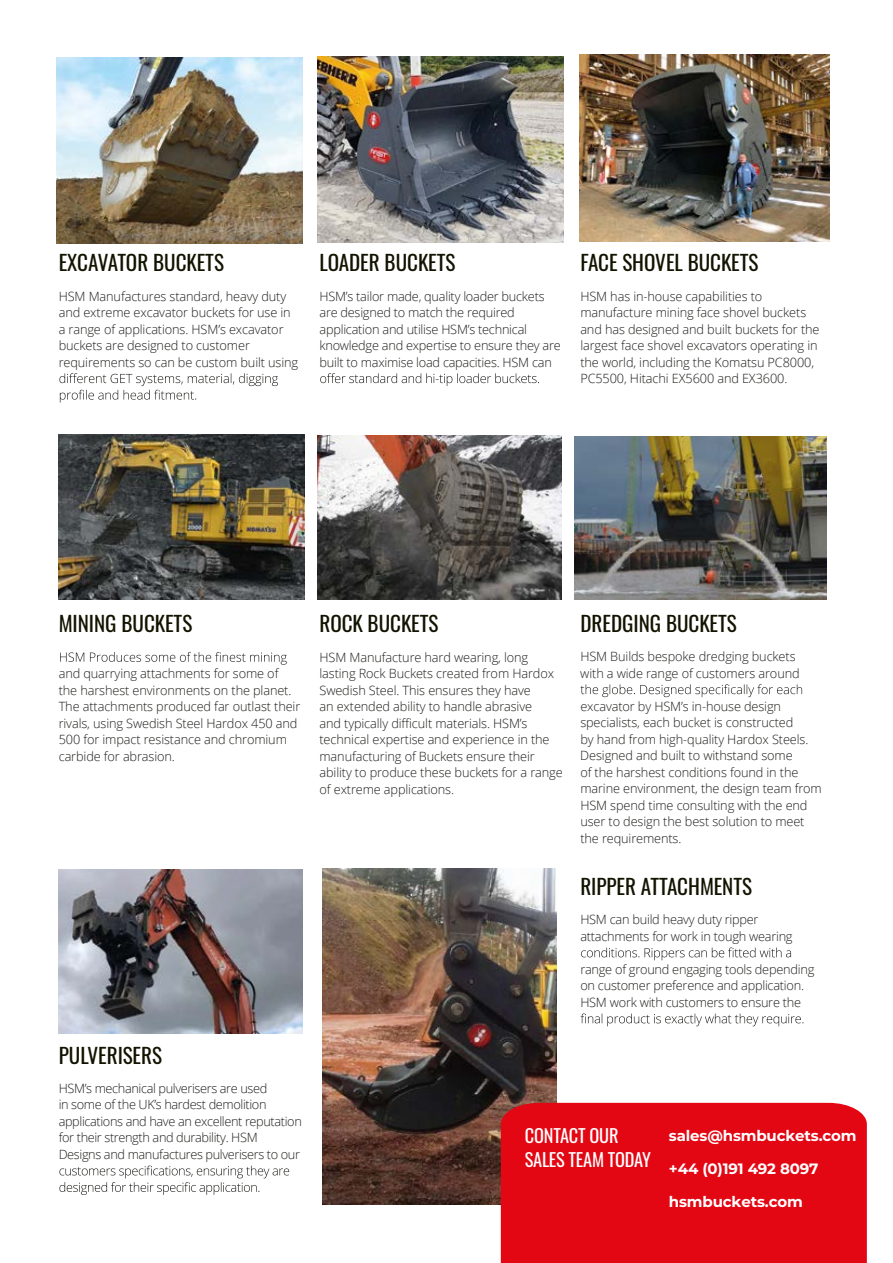
<style>
.page{position:relative;width:893px;height:1263px;background:#fff}
.page>*{position:absolute;margin:0;border:0;box-sizing:border-box;transform-origin:0 0}
.t1{font:21.15px "Oswald";color:#131300}
.t2{font:18.3px "Oswald";letter-spacing:-.01em;color:#fff}
.t3{font:700 15px "Montserrat";letter-spacing:-.01em;color:#fff}
.t4{font:300 12.75px/16.5px "Open Sans";letter-spacing:-.01em;color:#1d1d1b}
.t5{font:300 12.75px/16.5px "Open Sans";letter-spacing:-.03em;color:#1d1d1b}
</style>
<div class="page">
<img style="left:317px;top:435px;width:244px;height:165px">
<img style="left:56px;top:57px;width:246px;height:186px">
<img style="left:59px;top:870px;width:243px;height:163px">
<svg style="left:59px;top:373px;width:219px;height:30px"></svg>
<svg style="left:60px;top:652px;width:227px;height:13px"></svg>
<svg style="left:580px;top:684px;width:222px;height:13px"></svg>
<svg style="left:320px;top:373px;width:219px;height:13px"></svg>
<svg style="left:59px;top:1165px;width:230px;height:30px"></svg>
<svg style="left:581px;top:947px;width:210px;height:13px"></svg>
<svg style="left:580px;top:1013px;width:223px;height:13px"></svg>
<img style="left:575px;top:436px;width:251px;height:163px">
<img style="left:322px;top:869px;width:235px;height:335px">
<div style="left:501px;top:1103px;width:366px;height:160px;background:#e30613"></div>
<img style="left:318px;top:56px;width:245px;height:186px">
<img style="left:580px;top:55px;width:250px;height:187px">
<img style="left:59px;top:434px;width:245px;height:166px">
<h1 class="t1" style="left:59px;top:244px;width:167px">EXCAVATOR BUCKETS</h1>
<p class="t4" style="left:59px;top:287px;width:241px">HSM Manufactures standard, heavy duty and extreme excavator buckets for use in a range of applications. HSM’s excavator buckets are designed to customer requirements so can be custom built using</p>
<h1 class="t1" style="left:320px;top:244px;width:137px">LOADER BUCKETS</h1>
<p class="t4" style="left:319px;top:287px;width:243px">HSM’s tailor made, quality loader buckets are designed to match the required application and utilise HSM’s technical knowledge and expertise to ensure they are built to maximise load capacities. HSM can</p>
<h1 class="t1" style="left:580px;top:244px;width:180px">FACE SHOVEL BUCKETS</h1>
<p class="t4" style="left:580px;top:287px;width:241px">HSM has in-house capabilities to manufacture mining face shovel buckets and has designed and built buckets for the largest face shovel excavators operating in the world, including the Komatsu PC8000, PC5500, Hitachi EX5600 and EX3600.</p>
<h1 class="t1" style="left:59px;top:605px;width:135px">MINING BUCKETS</h1>
<p class="t4" style="left:59px;top:665px;width:243px">and quarrying attachments for some of<br>the harshest environments on the planet.<br>The attachments produced far outlast their rivals, using Swedish Steel Hardox 450 and 500 for impact resistance and chromium carbide for abrasion.</p>
<h1 class="t1" style="left:59px;top:1036px;width:105px">PULVERISERS</h1>
<p class="t5" style="left:59px;top:1079px;width:245px">HSM’s mechanical pulverisers are used<br>in some of the UK’s hardest demolition applications and have an excellent reputation for their strength and durability. HSM Designs and manufactures pulverisers to our</p>
<h1 class="t1" style="left:320px;top:605px;width:121px">ROCK BUCKETS</h1>
<p class="t4" style="left:319px;top:648px;width:245px">HSM Manufacture hard wearing, long lasting Rock Buckets created from Hardox Swedish Steel. This ensures they have<br>an extended ability to handle abrasive<br>and typically difficult materials. HSM’s technical expertise and experience in the manufacturing of Buckets ensure their ability to produce these buckets for a range of extreme applications.</p>
<h1 class="t1" style="left:580px;top:604px;width:158px">DREDGING BUCKETS</h1>
<p class="t4" style="left:580px;top:648px;width:221px">HSM Builds bespoke dredging buckets with a wide range of customers around</p>
<p class="t4" style="left:580px;top:697px;width:243px">excavator by HSM’s in-house design specialists, each bucket is constructed<br>by hand from high-quality Hardox Steels.<br>Designed and built to withstand some<br>of the harshest conditions found in the marine environment, the design team from HSM spend time consulting with the end user to design the best solution to meet the requirements.</p>
<h1 class="t1" style="left:580px;top:867px;width:173px">RIPPER ATTACHMENTS</h1>
<p class="t4" style="left:580px;top:911px;width:214px">HSM can build heavy duty ripper attachments for work in tough wearing</p>
<p class="t4" style="left:580px;top:960px;width:235px">range of ground engaging tools depending on customer preference and application.<br>HSM work with customers to ensure the</p>
<h2 class="t2" style="left:525px;top:1119px;width:95px">CONTACT OUR</h2>
<p class="t3" style="left:669px;top:1125px;width:189px">sales@hsmbuckets.com</p>
<h2 class="t2" style="left:525px;top:1143px;width:128px">SALES TEAM TODAY</h2>
<p class="t3" style="left:669px;top:1191px;width:135px">hsmbuckets.com</p>
<p class="t3" style="left:669px;top:1158px;width:151px">+44 (0)191 492 8097</p>
</div>
